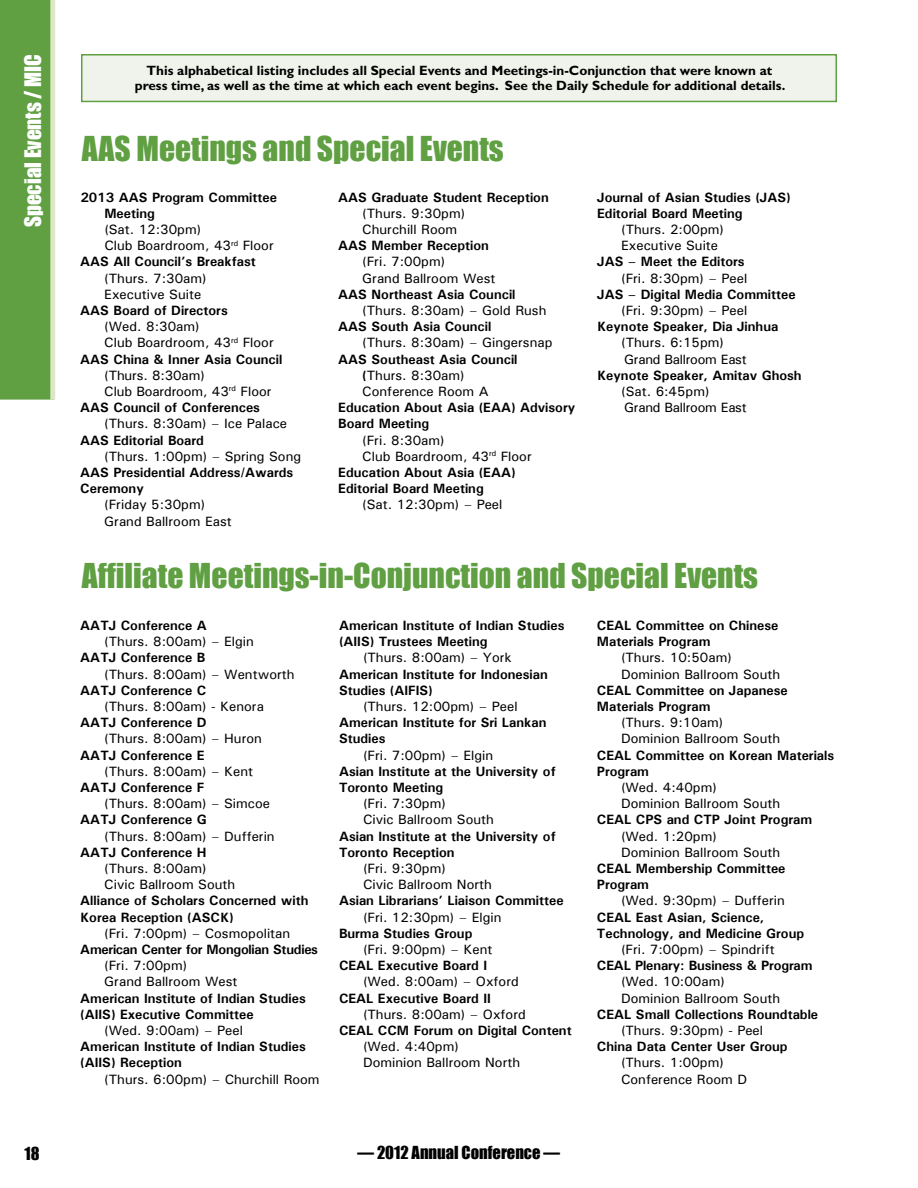
<style>
.page{position:relative;width:918px;height:1188px;background:#fff}
.page>*{position:absolute;margin:0;border:0;box-sizing:border-box;transform-origin:0 0}
.t1{font:31.5px "Impact";color:#60a043}
.t2{font:21px "Impact";color:#fff}
.t3{font:16.5px "Impact";color:#000}
.t4{font:700 13.5px/16.2px "Univers";color:#000}
.t5{font:13.5px/16.2px "Univers";color:#000}
.t6{font:700 13.5px/15px "Gill Sans";color:#000;text-align:center}
.t7{font:13.5px/16.2px "Univers";letter-spacing:-.02em;color:#000}
.t8{font:700 13.5px "Univers";letter-spacing:-.02em;color:#000}
.s1{font-weight:700}
</style>
<div class="page">
<svg style="left:0;top:0;width:55px;height:400px;background:#67a44a"></svg>
<div style="left:81px;top:54px;width:756px;height:48px;background:#f0f3eb;border:2px solid #60a043"></div>
<h2 class="t2" style="left:17px;top:227px;width:175px;rotate:-90deg">Special Events / MIC</h2>
<p class="t6" style="left:135px;top:63px;width:652px">This alphabetical listing includes all Special Events and Meetings-in-Conjunction that were known at press time, as well as the time at which each event begins. See the Daily Schedule for additional details.</p>
<h1 class="t1" style="left:82px;top:124px;width:424px">AAS Meetings and Special Events</h1>
<p class="t4" style="left:104px;top:189px;width:174px;text-indent:-24px">2013 AAS Program Committee<br>Meeting</p>
<p class="t5" style="left:104px;top:221px;width:98px">(Sat. 12:30pm)</p>
<p class="t5" style="left:104px;top:237px;width:171px">Club Boardroom, 43<sup>rd</sup> Floor</p>
<p class="t4" style="left:80px;top:253px;width:177px">AAS All Council’s Breakfast</p>
<p class="t5" style="left:104px;top:270px;width:104px">(Thurs. 7:30am)<br>Executive Suite</p>
<p class="t4" style="left:80px;top:302px;width:149px">AAS Board of Directors</p>
<p class="t5" style="left:104px;top:318px;width:97px">(Wed. 8:30am)</p>
<p class="t5" style="left:104px;top:334px;width:171px">Club Boardroom, 43<sup>rd</sup> Floor</p>
<p class="t4" style="left:80px;top:351px;width:203px">AAS China &amp; Inner Asia Council</p>
<p class="t5" style="left:104px;top:367px;width:102px">(Thurs. 8:30am)</p>
<p class="t5" style="left:104px;top:383px;width:169px">Club Boardroom, 43<sup>rd</sup> Floor</p>
<p class="t4" style="left:80px;top:399px;width:181px">AAS Council of Conferences</p>
<p class="t5" style="left:104px;top:415px;width:184px">(Thurs. 8:30am) – Ice Palace</p>
<p class="t4" style="left:80px;top:432px;width:125px">AAS Editorial Board</p>
<p class="t5" style="left:104px;top:448px;width:198px">(Thurs. 1:00pm) – Spring Song</p>
<p class="t4" style="left:80px;top:464px;width:215px">AAS Presidential Address/Awards<br>Ceremony</p>
<p class="t5" style="left:104px;top:496px;width:129px">(Friday 5:30pm)<br>Grand Ballroom East</p>
<p class="t4" style="left:338px;top:189px;width:212px">AAS Graduate Student Reception</p>
<p class="t5" style="left:362px;top:205px;width:104px">(Thurs. 9:30pm)<br>Churchill Room</p>
<p class="t4" style="left:338px;top:237px;width:152px">AAS Member Reception</p>
<p class="t5" style="left:362px;top:253px;width:135px">(Fri. 7:00pm)<br>Grand Ballroom West</p>
<p class="t4" style="left:338px;top:286px;width:179px">AAS Northeast Asia Council</p>
<p class="t5" style="left:362px;top:302px;width:186px">(Thurs. 8:30am) – Gold Rush</p>
<p class="t4" style="left:338px;top:318px;width:154px">AAS South Asia Council</p>
<p class="t5" style="left:362px;top:334px;width:192px">(Thurs. 8:30am) – Gingersnap</p>
<p class="t5" style="left:362px;top:351px;width:157px;text-indent:-24px"><span class="s1">AAS Southeast Asia Council (</span>Thurs. 8:30am)<br>Conference Room A</p>
<p class="t4" style="left:338px;top:399px;width:238px">Education About Asia (EAA) Advisory<br>Board Meeting</p>
<p class="t5" style="left:362px;top:432px;width:84px">(Fri. 8:30am)</p>
<p class="t5" style="left:362px;top:448px;width:171px">Club Boardroom, 43<sup>rd</sup> Floor</p>
<p class="t4" style="left:338px;top:464px;width:179px">Education About Asia (EAA)</p>
<p class="t4" style="left:338px;top:480px;width:147px">Editorial Board Meeting</p>
<p class="t5" style="left:362px;top:496px;width:142px">(Sat. 12:30pm) – Peel</p>
<p class="t4" style="left:597px;top:189px;width:195px">Journal of Asian Studies (JAS)<br>Editorial Board Meeting</p>
<p class="t5" style="left:621px;top:221px;width:104px">(Thurs. 2:00pm)<br>Executive Suite</p>
<p class="t4" style="left:597px;top:253px;width:149px">JAS – Meet the Editors</p>
<p class="t5" style="left:621px;top:270px;width:128px">(Fri. 8:30pm) – Peel</p>
<p class="t4" style="left:597px;top:286px;width:200px">JAS – Digital Media Committee</p>
<p class="t5" style="left:621px;top:302px;width:128px">(Fri. 9:30pm) – Peel</p>
<p class="t4" style="left:597px;top:318px;width:183px">Keynote Speaker, Dia Jinhua</p>
<p class="t7" style="left:621px;top:334px;width:127px">(Thurs. 6:15pm)<br>Grand Ballroom East</p>
<p class="t4" style="left:597px;top:367px;width:206px">Keynote Speaker, Amitav Ghosh</p>
<p class="t7" style="left:621px;top:383px;width:127px">(Sat. 6:45pm)<br>Grand Ballroom East</p>
<h1 class="t1" style="left:82px;top:551px;width:678px">Affiliate Meetings-in-Conjunction and Special Events</h1>
<p class="t4" style="left:339px;top:617px;width:227px">American Institute of Indian Studies (AIIS) Trustees Meeting</p>
<p class="t5" style="left:363px;top:650px;width:150px">(Thurs. 8:00am) – York</p>
<p class="t4" style="left:339px;top:666px;width:210px">American Institute for Indonesian<br>Studies (AIFIS)</p>
<p class="t5" style="left:363px;top:698px;width:156px">(Thurs. 12:00pm) – Peel</p>
<p class="t4" style="left:339px;top:714px;width:209px">American Institute for Sri Lankan<br>Studies</p>
<p class="t5" style="left:363px;top:747px;width:132px">(Fri. 7:00pm) – Elgin</p>
<p class="t4" style="left:339px;top:763px;width:218px">Asian Institute at the University of<br>Toronto Meeting</p>
<p class="t5" style="left:363px;top:795px;width:132px">(Fri. 7:30pm)<br>Civic Ballroom South</p>
<p class="t4" style="left:339px;top:828px;width:218px">Asian Institute at the University of<br>Toronto Reception</p>
<p class="t5" style="left:363px;top:860px;width:130px">(Fri. 9:30pm)<br>Civic Ballroom North</p>
<p class="t4" style="left:339px;top:893px;width:226px">Asian Librarians’ Liaison Committee</p>
<p class="t5" style="left:363px;top:909px;width:140px">(Fri. 12:30pm) – Elgin</p>
<p class="t4" style="left:339px;top:925px;width:135px">Burma Studies Group</p>
<p class="t5" style="left:363px;top:941px;width:131px">(Fri. 9:00pm) – Kent</p>
<p class="t4" style="left:339px;top:957px;width:150px">CEAL Executive Board I</p>
<p class="t5" style="left:363px;top:974px;width:157px">(Wed. 8:00am) – Oxford</p>
<p class="t4" style="left:339px;top:990px;width:153px">CEAL Executive Board II</p>
<p class="t5" style="left:363px;top:1006px;width:164px">(Thurs. 8:00am) – Oxford</p>
<p class="t4" style="left:339px;top:1022px;width:234px">CEAL CCM Forum on Digital Content</p>
<p class="t5" style="left:363px;top:1038px;width:159px">(Wed. 4:40pm)<br>Dominion Ballroom North</p>
<p class="t4" style="left:80px;top:617px;width:128px">AATJ Conference A</p>
<p class="t5" style="left:104px;top:633px;width:151px">(Thurs. 8:00am) – Elgin</p>
<p class="t4" style="left:80px;top:650px;width:126px">AATJ Conference B</p>
<p class="t5" style="left:104px;top:666px;width:192px">(Thurs. 8:00am) – Wentworth</p>
<p class="t4" style="left:80px;top:682px;width:127px">AATJ Conference C</p>
<p class="t5" style="left:104px;top:698px;width:161px">(Thurs. 8:00am) - Kenora</p>
<p class="t4" style="left:80px;top:714px;width:128px">AATJ Conference D</p>
<p class="t5" style="left:104px;top:731px;width:159px">(Thurs. 8:00am) – Huron</p>
<p class="t4" style="left:80px;top:747px;width:126px">AATJ Conference E</p>
<p class="t5" style="left:104px;top:763px;width:150px">(Thurs. 8:00am) – Kent</p>
<p class="t4" style="left:80px;top:779px;width:125px">AATJ Conference F</p>
<p class="t5" style="left:104px;top:795px;width:167px">(Thurs. 8:00am) – Simcoe</p>
<p class="t4" style="left:80px;top:812px;width:128px">AATJ Conference G</p>
<p class="t5" style="left:104px;top:828px;width:172px">(Thurs. 8:00am) – Dufferin</p>
<p class="t4" style="left:80px;top:844px;width:128px">AATJ Conference H</p>
<p class="t5" style="left:104px;top:860px;width:132px">(Thurs. 8:00am)<br>Civic Ballroom South</p>
<p class="t4" style="left:80px;top:893px;width:230px">Alliance of Scholars Concerned with<br>Korea Reception (ASCK)</p>
<p class="t5" style="left:104px;top:925px;width:187px">(Fri. 7:00pm) – Cosmopolitan</p>
<p class="t8" style="left:80px;top:941px;width:239px">American Center for Mongolian Studies</p>
<p class="t5" style="left:104px;top:957px;width:135px">(Fri. 7:00pm)<br>Grand Ballroom West</p>
<p class="t4" style="left:80px;top:990px;width:227px">American Institute of Indian Studies (AIIS) Executive Committee</p>
<p class="t5" style="left:104px;top:1022px;width:140px">(Wed. 9:00am) – Peel</p>
<p class="t4" style="left:80px;top:1038px;width:227px">American Institute of Indian Studies (AIIS) Reception</p>
<p class="t5" style="left:104px;top:1071px;width:217px">(Thurs. 6:00pm) – Churchill Room</p>
<p class="t4" style="left:597px;top:617px;width:183px">CEAL Committee on Chinese<br>Materials Program</p>
<p class="t5" style="left:621px;top:650px;width:161px">(Thurs. 10:50am)<br>Dominion Ballroom South</p>
<p class="t4" style="left:597px;top:682px;width:192px">CEAL Committee on Japanese<br>Materials Program</p>
<p class="t5" style="left:621px;top:714px;width:161px">(Thurs. 9:10am)<br>Dominion Ballroom South</p>
<p class="t4" style="left:597px;top:747px;width:239px">CEAL Committee on Korean Materials<br>Program</p>
<p class="t5" style="left:621px;top:779px;width:161px">(Wed. 4:40pm)<br>Dominion Ballroom South</p>
<p class="t4" style="left:597px;top:812px;width:217px">CEAL CPS and CTP Joint Program</p>
<p class="t5" style="left:621px;top:828px;width:161px">(Wed. 1:20pm)<br>Dominion Ballroom South</p>
<p class="t4" style="left:597px;top:860px;width:190px">CEAL Membership Committee<br>Program</p>
<p class="t5" style="left:621px;top:893px;width:165px">(Wed. 9:30pm) – Dufferin</p>
<p class="t4" style="left:597px;top:909px;width:209px">CEAL East Asian, Science,<br>Technology, and Medicine Group</p>
<p class="t5" style="left:621px;top:941px;width:155px">(Fri. 7:00pm) – Spindrift</p>
<p class="t4" style="left:597px;top:957px;width:217px">CEAL Plenary: Business &amp; Program</p>
<p class="t5" style="left:621px;top:974px;width:161px">(Wed. 10:00am)<br>Dominion Ballroom South</p>
<p class="t4" style="left:597px;top:1006px;width:223px">CEAL Small Collections Roundtable</p>
<p class="t5" style="left:621px;top:1022px;width:144px">(Thurs. 9:30pm) - Peel</p>
<p class="t4" style="left:597px;top:1038px;width:192px">China Data Center User Group</p>
<p class="t5" style="left:621px;top:1055px;width:128px">(Thurs. 1:00pm)<br>Conference Room D</p>
<p class="t3" style="left:25px;top:1141px;width:17px">18</p>
<p class="t3" style="left:358px;top:1140px;width:204px">— 2012 Annual Conference —</p>
</div>
